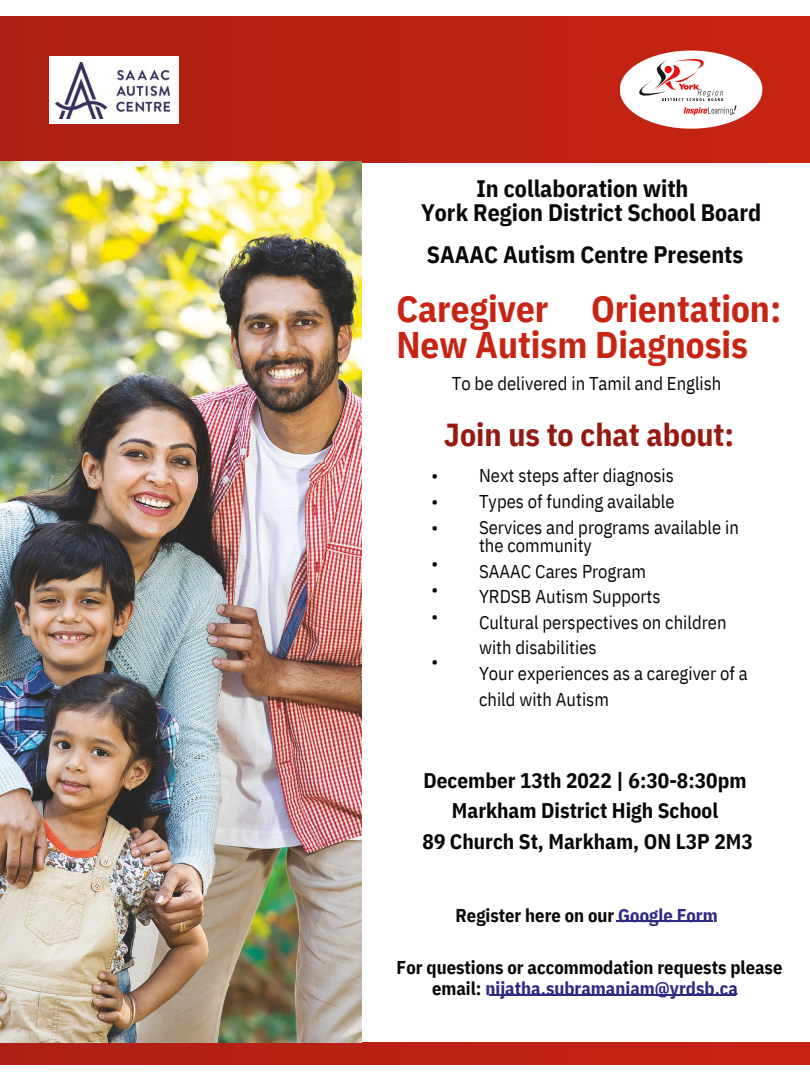
<style>
.page{position:relative;width:810px;height:1080px;background:#fff}
.page>*{position:absolute;margin:0;border:0;box-sizing:border-box;transform-origin:0 0}
.t1{font:700 37.06px/36.8px "IBM Plex Sans Cond";color:#c82413}
.t2{font:700 31.75px "IBM Plex Sans Cond";color:#951a11}
.t3{font:700 23.81px/23.8px "IBM Plex Sans Cond";color:#0a0806}
.t4{font:700 21.19px/30.8px "IBM Plex Sans Cond";color:#0a0806;text-align:center}
.t5{font:18.5px/25.6px "IBM Plex Sans Cond";color:#0a0806;text-align:justify}
.t6{font:700 18.5px/20.9px "IBM Plex Sans Cond";color:#0a0806;text-align:center}
.s1{color:#2c2a84}
</style>
<div class="page">
<div style="left:1px;top:1043px;width:809px;height:21px;background:linear-gradient(to right,#ad1f14,#c82413)"></div>
<div style="left:1px;top:17px;width:809px;height:146px;background:linear-gradient(to right,#ad1f14,#c82514)"></div>
<div style="left:620px;top:51px;width:142px;height:78px;background:#fff;border-radius:50%"></div>
<svg style="left:638px;top:58px;width:99px;height:57px"></svg>
<div style="left:49px;top:56px;width:130px;height:68px;background:#fff"></div>
<img style="left:56px;top:62px;width:113px;height:57px">
<img style="left:0;top:161px;width:361px;height:882px">
<hr style="left:490px;top:995px;width:246px;height:1px;background:#2c2a84">
<hr style="left:616px;top:921px;width:97px;height:1px;background:#2c2a84">
<p class="t3" style="left:421px;top:177px;width:342px;text-indent:55px">In collaboration with<br>York Region District School Board</p>
<p class="t3" style="left:427px;top:242px;width:318px">SAAAC Autism Centre Presents</p>
<h1 class="t1" style="left:396px;top:289px;width:386px">Caregiver Orientation:<br>New Autism Diagnosis</h1>
<p class="t5" style="left:452px;top:370px;width:271px">To be delivered in Tamil and English</p>
<h2 class="t2" style="left:444px;top:414px;width:292px">Join us to chat about:</h2>
<p class="t5" style="left:431px;top:462px;width:8px;line-height:25.8px">• • •</p>
<p class="t5" style="left:431px;top:549px;width:8px;line-height:26.8px">• • •</p>
<p class="t5" style="left:431px;top:648px;width:8px">•</p>
<p class="t5" style="left:479px;top:462px;width:261px;line-height:25.8px;text-align:left">Next steps after diagnosis<br>Types of funding available<br>Services and programs available in</p>
<p class="t5" style="left:479px;top:532px;width:270px;text-align:left">the community<br>SAAAC Cares Program<br>YRDSB Autism Supports<br>Cultural perspectives on children with disabilities<br>Your experiences as a caregiver of a child with Autism</p>
<p class="t4" style="left:423px;top:764px;width:332px">December 13th 2022 | 6:30-8:30pm<br>Markham District High School<br>89 Church St, Markham, ON L3P 2M3</p>
<p class="t6" style="left:456px;top:905px;width:264px">Register here on our <span class="s1">Google Form</span></p>
<p class="t6" style="left:397px;top:957px;width:387px">For questions or accommodation requests please email: <span class="s1">nijatha.subramaniam@yrdsb.ca</span></p>
</div>
